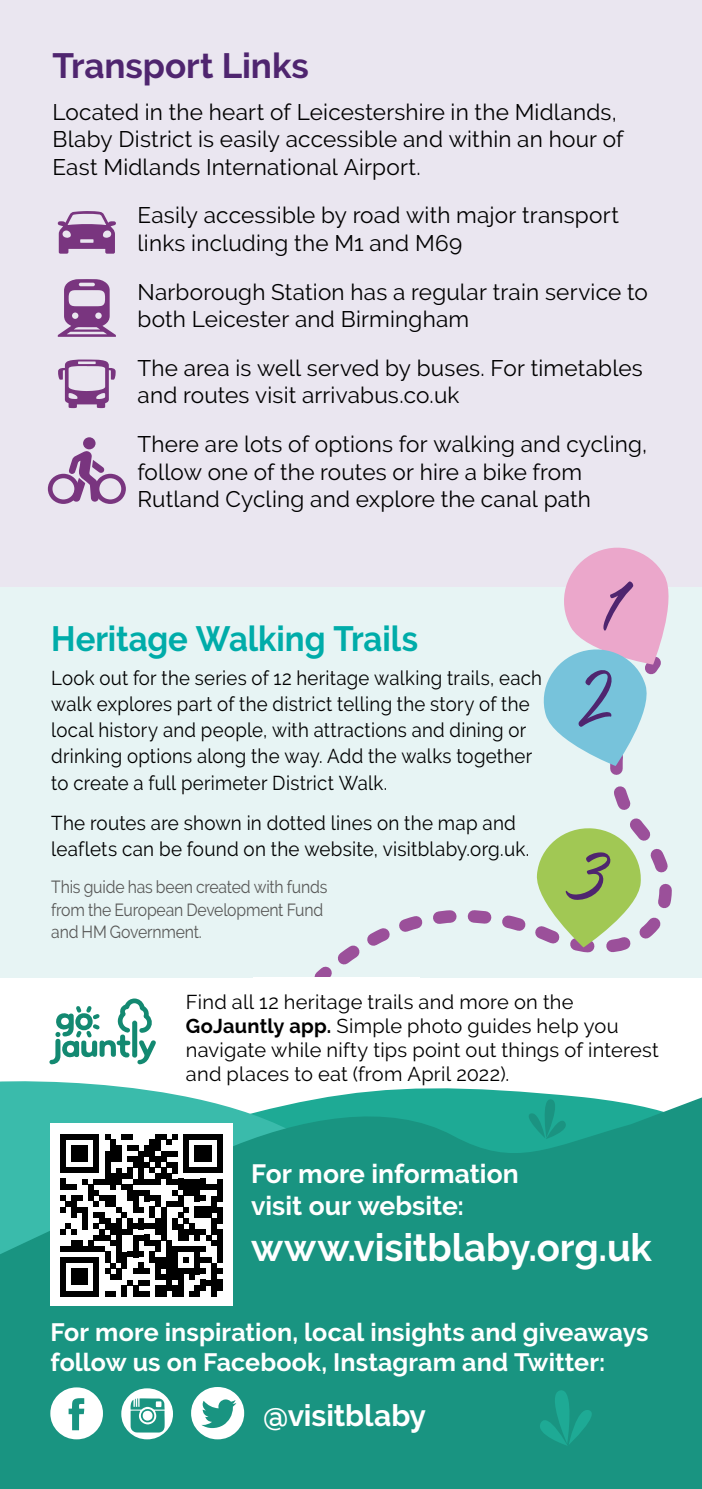
<style>
.page{position:relative;width:702px;height:1489px;background:#fff}
.page>*{position:absolute;margin:0;border:0;box-sizing:border-box;transform-origin:0 0}
.t1{font:700 38.25px "Raleway";letter-spacing:-.005em;color:#fff}
.t2{font:700 35px "Raleway";letter-spacing:-.005em;color:#00aca9;scale:.94 1}
.t3{font:700 35px "Raleway";color:#4f256f}
.t4{font:700 30px "Raleway";color:#fff}
.t5{font:700 26.25px/31.8px "Raleway";letter-spacing:.005em;color:#fff}
.t6{font:700 25px/30px "Raleway";letter-spacing:.005em;color:#fff}
.t7{font:22.5px/27.5px "Raleway";letter-spacing:.01em;color:#000}
.t8{font:20px/26.2px "Raleway";letter-spacing:.015em;color:#000;scale:.93 1}
.t9{font:20px/24px "Raleway";letter-spacing:.015em;color:#000}
.t10{font:20px/26.2px "Raleway";letter-spacing:.015em;color:#000;scale:.94 1}
.t11{font:17.5px/22.5px "Raleway";letter-spacing:-.01em;color:#575756;scale:.9 1}
.s1{font-weight:700}
</style>
<div class="page">
<div style="left:0;top:0;width:702px;height:605px;background:#eae6f0"></div>
<svg style="left:0;top:1081px;width:432px;height:13px"></svg>
<svg style="left:0;top:1094px;width:702px;height:394px;background:#1e9886"></svg>
<svg style="left:522px;top:1097px;width:48px;height:41px;background:#1da38f"></svg>
<svg style="left:50px;top:1387px;width:53px;height:52px"></svg>
<svg style="left:191px;top:1386px;width:53px;height:53px"></svg>
<svg style="left:121px;top:1388px;width:52px;height:51px"></svg>
<svg style="left:533px;top:1387px;width:68px;height:58px;background:#1a9a86"></svg>
<svg style="left:49px;top:998px;width:107px;height:66px"></svg>
<div style="left:0;top:587px;width:702px;height:391px;background:#e7f4f4"></div>
<svg style="left:58px;top:359px;width:58px;height:49px"></svg>
<svg style="left:58px;top:211px;width:58px;height:43px"></svg>
<svg style="left:58px;top:279px;width:58px;height:58px"></svg>
<div style="left:83px;top:437px;width:13px;height:12px;background:#79357f;border-radius:50%"></div>
<svg style="left:48px;top:451px;width:78px;height:53px"></svg>
<div style="left:253px;top:977px;width:166px;height:9px;background:#fff"></div>
<div style="left:50px;top:1123px;width:182px;height:182px;background:#fff"></div>
<svg style="left:60px;top:1134px;width:162px;height:162px"></svg>
<div style="left:217px;top:1279px;width:5px;height:11px;background:#000"></div>
<svg style="left:317px;top:547px;width:355px;height:431px"></svg>
<h3 class="t3" style="left:52px;top:45px;width:258px">Transport Links</h3>
<p class="t7" style="left:52px;top:98px;width:573px">Located in the heart of Leicestershire in the Midlands,<br>Blaby District is easily accessible and within an hour of<br>East Midlands International Airport.</p>
<p class="t7" style="left:137px;top:201px;width:483px">Easily accessible by road with major transport links including the M1 and M69</p>
<p class="t7" style="left:137px;top:278px;width:512px">Narborough Station has a regular train service to both Leicester and Birmingham</p>
<p class="t7" style="left:137px;top:354px;width:506px">The area is well served by buses. For timetables and routes visit arrivabus.co.uk</p>
<p class="t7" style="left:137px;top:430px;width:511px">There are lots of options for walking and cycling, follow one of the routes or hire a bike from<br>Rutland Cycling and explore the canal path</p>
<h3 class="t2" style="left:51px;top:619px;width:391px">Heritage Walking Trails</h3>
<p class="t8" style="left:51px;top:664px;width:529px">Look out for the series of 12 heritage walking trails, each walk explores part of the district telling the story of the local history and people, with attractions and dining or drinking options along the way. Add the walks together to create a full perimeter District Walk.</p>
<p class="t10" style="left:51px;top:809px;width:510px">The routes are shown in dotted lines on the map and leaflets can be found on the website, visitblaby.org.uk.</p>
<p class="t11" style="left:51px;top:875px;width:308px">This guide has been created with funds from the European Development Fund and HM Government.</p>
<p class="t9" style="left:186px;top:990px;width:474px">Find all 12 heritage trails and more on the <span class="s1">GoJauntly app.</span> Simple photo guides help you navigate while nifty tips point out things of interest and places to eat (from April 2022).</p>
<p class="t5" style="left:251px;top:1158px;width:269px">For more information visit our website:</p>
<p class="t1" style="left:251px;top:1225px;width:402px">www.visitblaby.org.uk</p>
<p class="t6" style="left:50px;top:1317px;width:599px">For more inspiration, local insights and giveaways follow us on Facebook, Instagram and Twitter:</p>
<p class="t4" style="left:263px;top:1398px;width:164px">@visitblaby</p>
</div>
